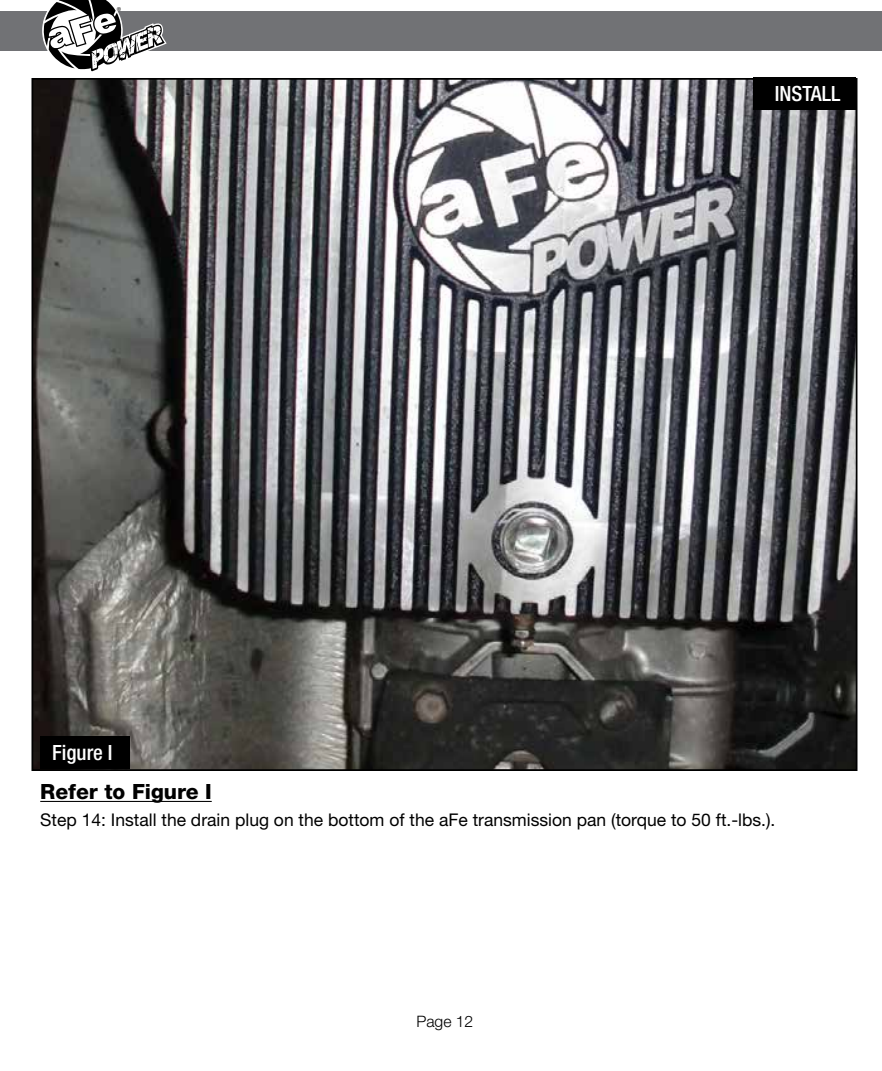
<style>
.page{position:relative;width:882px;height:1071px;background:#fff}
.page>*{position:absolute;margin:0;border:0;box-sizing:border-box;transform-origin:0 0}
.t1{font:800 21px "Helvetica Neue";color:#000}
.t2{font:500 condensed 21px "Helvetica Neue";color:#fff}
.t3{font:17.5px "Helvetica Neue";color:#000}
.t4{font:300 15.75px "Helvetica Neue";color:#000}
.t5{font:8.75px "Myriad";color:#000}
</style>
<div class="page">
<div style="left:0;top:11px;width:882px;height:40px;background:#717275"></div>
<svg style="left:42px;top:0;width:125px;height:72px"></svg>
<img style="left:35px;top:81px;width:820px;height:687px">
<hr style="left:40px;top:801px;width:172px;height:1px;background:#000">
<div style="left:40px;top:736px;width:90px;height:33px;background:#000"></div>
<div style="left:753px;top:77px;width:103px;height:33px;background:#000"></div>
<p class="t5" style="left:117px;top:5px;width:6px">®</p>
<p class="t2" style="left:52px;top:740px;width:62px">Figure I</p>
<p class="t2" style="left:775px;top:81px;width:67px">INSTALL</p>
<p class="t1" style="left:40px;top:779px;width:173px">Refer to Figure I</p>
<p class="t3" style="left:40px;top:809px;width:737px">Step 14: Install the drain plug on the bottom of the aFe transmission pan (torque to 50 ft.-lbs.).</p>
<p class="t4" style="left:416px;top:1011px;width:58px">Page 12</p>
</div>
